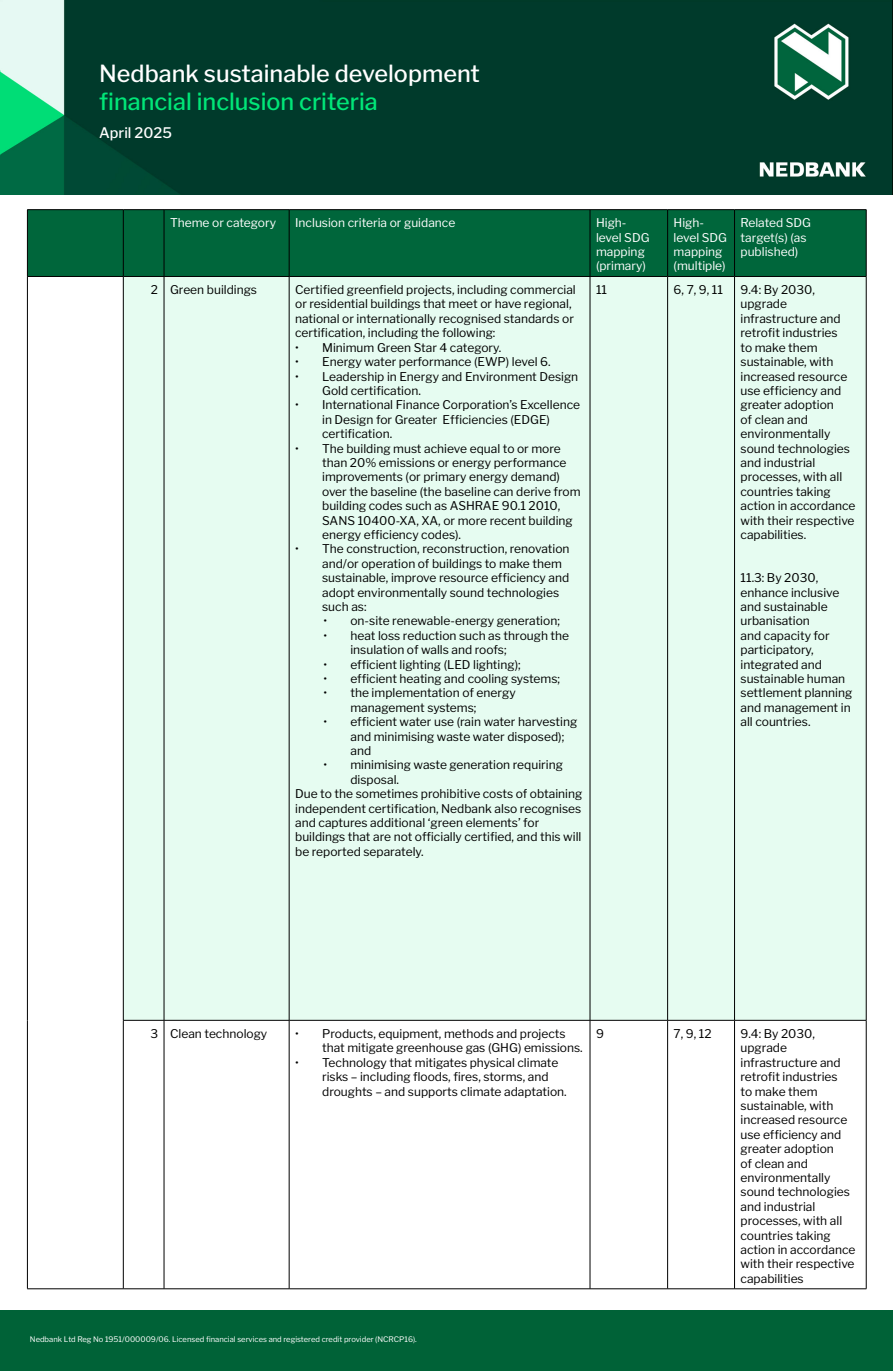
<style>
.page{position:relative;width:893px;height:1371px;background:#fff}
.page>*{position:absolute;margin:0;border:0;box-sizing:border-box;transform-origin:0 0}
.t1{font:500 23.4px "Libre Franklin";color:#fff}
.t2{font:500 23.4px "Libre Franklin";color:#00e678}
.t3{font:500 14.55px "Libre Franklin";color:#fff}
.t4{font:12px/14.4px "Libre Franklin";color:#000}
.t5{font:12px/14.4px "Libre Franklin";color:#fff}
.t6{font:7.65px "Libre Franklin";color:#fff}
</style>
<div class="page">
<img style="left:0;top:0;width:891px;height:195px">
<div style="left:0;top:1310px;width:893px;height:61px;background:#006237"></div>
<div style="left:28px;top:210px;width:838px;height:66px;background:#00663b"></div>
<div style="left:124px;top:277px;width:742px;height:743px;background:#e6fcf1"></div>
<hr style="left:27px;top:209px;width:96px;height:1px;background:#000">
<hr style="left:27px;top:210px;width:1px;height:66px;background:#000">
<hr style="left:123px;top:209px;width:41px;height:1px;background:#000">
<hr style="left:123px;top:210px;width:1px;height:66px;background:#000">
<hr style="left:164px;top:209px;width:125px;height:1px;background:#000">
<hr style="left:164px;top:210px;width:1px;height:66px;background:#000">
<hr style="left:289px;top:209px;width:301px;height:1px;background:#000">
<hr style="left:289px;top:210px;width:1px;height:66px;background:#000">
<hr style="left:590px;top:209px;width:78px;height:1px;background:#000">
<hr style="left:590px;top:210px;width:1px;height:66px;background:#000">
<hr style="left:668px;top:209px;width:66px;height:1px;background:#000">
<hr style="left:667px;top:210px;width:1px;height:66px;background:#000">
<hr style="left:734px;top:209px;width:132px;height:1px;background:#000">
<hr style="left:734px;top:210px;width:1px;height:66px;background:#000">
<hr style="left:866px;top:210px;width:1px;height:66px;background:#000">
<hr style="left:27px;top:276px;width:96px;height:1px;background:#000">
<hr style="left:27px;top:277px;width:1px;height:743px;background:#000">
<hr style="left:123px;top:276px;width:41px;height:1px;background:#000">
<hr style="left:123px;top:277px;width:1px;height:743px;background:#000">
<hr style="left:164px;top:276px;width:125px;height:1px;background:#000">
<hr style="left:164px;top:277px;width:1px;height:743px;background:#000">
<hr style="left:289px;top:276px;width:301px;height:1px;background:#000">
<hr style="left:289px;top:277px;width:1px;height:743px;background:#000">
<hr style="left:590px;top:276px;width:78px;height:1px;background:#000">
<hr style="left:590px;top:277px;width:1px;height:743px;background:#000">
<hr style="left:668px;top:276px;width:66px;height:1px;background:#000">
<hr style="left:667px;top:277px;width:1px;height:743px;background:#000">
<hr style="left:734px;top:276px;width:132px;height:1px;background:#000">
<hr style="left:734px;top:277px;width:1px;height:743px;background:#000">
<hr style="left:866px;top:277px;width:1px;height:743px;background:#000">
<hr style="left:27px;top:1020px;width:1px;height:268px;background:#000">
<hr style="left:123px;top:1020px;width:41px;height:1px;background:#000">
<hr style="left:123px;top:1020px;width:1px;height:268px;background:#000">
<hr style="left:164px;top:1020px;width:125px;height:1px;background:#000">
<hr style="left:164px;top:1020px;width:1px;height:268px;background:#000">
<hr style="left:289px;top:1020px;width:301px;height:1px;background:#000">
<hr style="left:289px;top:1020px;width:1px;height:268px;background:#000">
<hr style="left:590px;top:1020px;width:78px;height:1px;background:#000">
<hr style="left:590px;top:1020px;width:1px;height:268px;background:#000">
<hr style="left:668px;top:1020px;width:66px;height:1px;background:#000">
<hr style="left:667px;top:1020px;width:1px;height:268px;background:#000">
<hr style="left:734px;top:1020px;width:132px;height:1px;background:#000">
<hr style="left:734px;top:1020px;width:1px;height:268px;background:#000">
<hr style="left:866px;top:1020px;width:1px;height:268px;background:#000">
<hr style="left:27px;top:1288px;width:96px;height:1px;background:#000">
<hr style="left:123px;top:1288px;width:41px;height:1px;background:#000">
<hr style="left:164px;top:1288px;width:125px;height:1px;background:#000">
<hr style="left:289px;top:1288px;width:301px;height:1px;background:#000">
<hr style="left:590px;top:1288px;width:78px;height:1px;background:#000">
<hr style="left:668px;top:1288px;width:66px;height:1px;background:#000">
<hr style="left:734px;top:1288px;width:132px;height:1px;background:#000">
<h1 class="t1" style="left:99px;top:55px;width:382px">Nedbank sustainable development</h1>
<h1 class="t2" style="left:99px;top:83px;width:280px">financial inclusion criteria</h1>
<p class="t3" style="left:99px;top:121px;width:74px">April 2025</p>
<p class="t5" style="left:170px;top:215px;width:108px">Theme or category</p>
<p class="t5" style="left:295px;top:215px;width:162px">Inclusion criteria or guidance</p>
<p class="t5" style="left:596px;top:215px;width:55px">High&shy;level SDG mapping (primary)</p>
<p class="t5" style="left:674px;top:215px;width:55px">High&shy;level SDG mapping (multiple)</p>
<p class="t5" style="left:740px;top:215px;width:72px">Related SDG target(s) (as published)</p>
<p class="t4" style="left:151px;top:281px;width:108px">2 Green buildings</p>
<p class="t4" style="left:295px;top:281px;width:282px">Certified greenfield projects, including commercial or residential buildings that meet or have regional, national or internationally recognised standards or certification, including the following:</p>
<p class="t4" style="left:295px;top:339px;width:208px">• Minimum Green Star 4 category.</p>
<p class="t4" style="left:295px;top:353px;width:257px">• Energy water performance (EWP) level 6.</p>
<p class="t4" style="left:322px;top:368px;width:258px;text-indent:-27px">• Leadership in Energy and Environment Design<br>Gold certification.</p>
<p class="t4" style="left:322px;top:397px;width:259px;text-indent:-27px">• International Finance Corporation’s Excellence in Design for Greater Efficiencies (EDGE) certification.</p>
<p class="t4" style="left:322px;top:440px;width:260px;text-indent:-27px">• The building must achieve equal to or more than 20% emissions or energy performance improvements (or primary energy demand) over the baseline (the baseline can derive from building codes such as ASHRAE 90.1 2010, SANS 10400-XA, XA, or more recent building energy efficiency codes).</p>
<p class="t4" style="left:322px;top:541px;width:249px;text-indent:-27px">• The construction, reconstruction, renovation and/or operation of buildings to make them sustainable, improve resource efficiency and adopt environmentally sound technologies such as:</p>
<p class="t4" style="left:323px;top:613px;width:238px">• on-site renewable-energy generation;</p>
<p class="t4" style="left:350px;top:627px;width:220px;text-indent:-27px">• heat loss reduction such as through the insulation of walls and roofs;</p>
<p class="t4" style="left:323px;top:656px;width:199px">• efficient lighting (LED lighting);</p>
<p class="t4" style="left:323px;top:670px;width:238px">• efficient heating and cooling systems;</p>
<p class="t4" style="left:350px;top:685px;width:167px;text-indent:-27px">• the implementation of energy management systems;</p>
<p class="t4" style="left:350px;top:713px;width:228px;text-indent:-27px">• efficient water use (rain water harvesting and minimising waste water disposed); and</p>
<p class="t4" style="left:323px;top:757px;width:241px">• minimising waste generation requiring</p>
<p class="t4" style="left:350px;top:771px;width:50px">disposal.</p>
<p class="t4" style="left:295px;top:785px;width:289px">Due to the sometimes prohibitive costs of obtaining</p>
<p class="t4" style="left:295px;top:800px;width:288px">independent certification, Nedbank also recognises</p>
<p class="t4" style="left:295px;top:814px;width:246px">and captures additional ‘green elements’ for</p>
<p class="t4" style="left:295px;top:829px;width:288px">buildings that are not officially certified, and this will</p>
<p class="t4" style="left:295px;top:843px;width:130px">be reported separately.</p>
<p class="t4" style="left:596px;top:281px;width:13px">11</p>
<p class="t4" style="left:674px;top:281px;width:51px">6, 7, 9, 11</p>
<p class="t4" style="left:740px;top:281px;width:116px">9.4: By 2030, upgrade infrastructure and retrofit industries<br>to make them sustainable, with increased resource use efficiency and greater adoption<br>of clean and environmentally sound technologies and industrial processes, with all countries taking action in accordance with their respective capabilities.</p>
<p class="t4" style="left:740px;top:569px;width:113px">11.3: By 2030, enhance inclusive and sustainable urbanisation<br>and capacity for participatory, integrated and sustainable human settlement planning and management in all countries.</p>
<p class="t4" style="left:150px;top:1025px;width:118px">3 Clean technology</p>
<p class="t4" style="left:322px;top:1025px;width:262px;text-indent:-27px">• Products, equipment, methods and projects that mitigate greenhouse gas (GHG) emissions.</p>
<p class="t4" style="left:322px;top:1054px;width:246px;text-indent:-27px">• Technology that mitigates physical climate risks – including floods, fires, storms, and droughts – and supports climate adaptation.</p>
<p class="t4" style="left:596px;top:1025px;width:9px">9</p>
<p class="t4" style="left:674px;top:1025px;width:40px">7, 9, 12</p>
<p class="t4" style="left:740px;top:1025px;width:116px">9.4: By 2030, upgrade infrastructure and retrofit industries<br>to make them sustainable, with increased resource use efficiency and greater adoption<br>of clean and environmentally sound technologies and industrial processes, with all countries taking action in accordance with their respective capabilities</p>
<p class="t6" style="left:30px;top:1333px;width:388px">Nedbank Ltd Reg No 1951/000009/06. Licensed financial services and registered credit provider (NCRCP16).</p>
</div>
